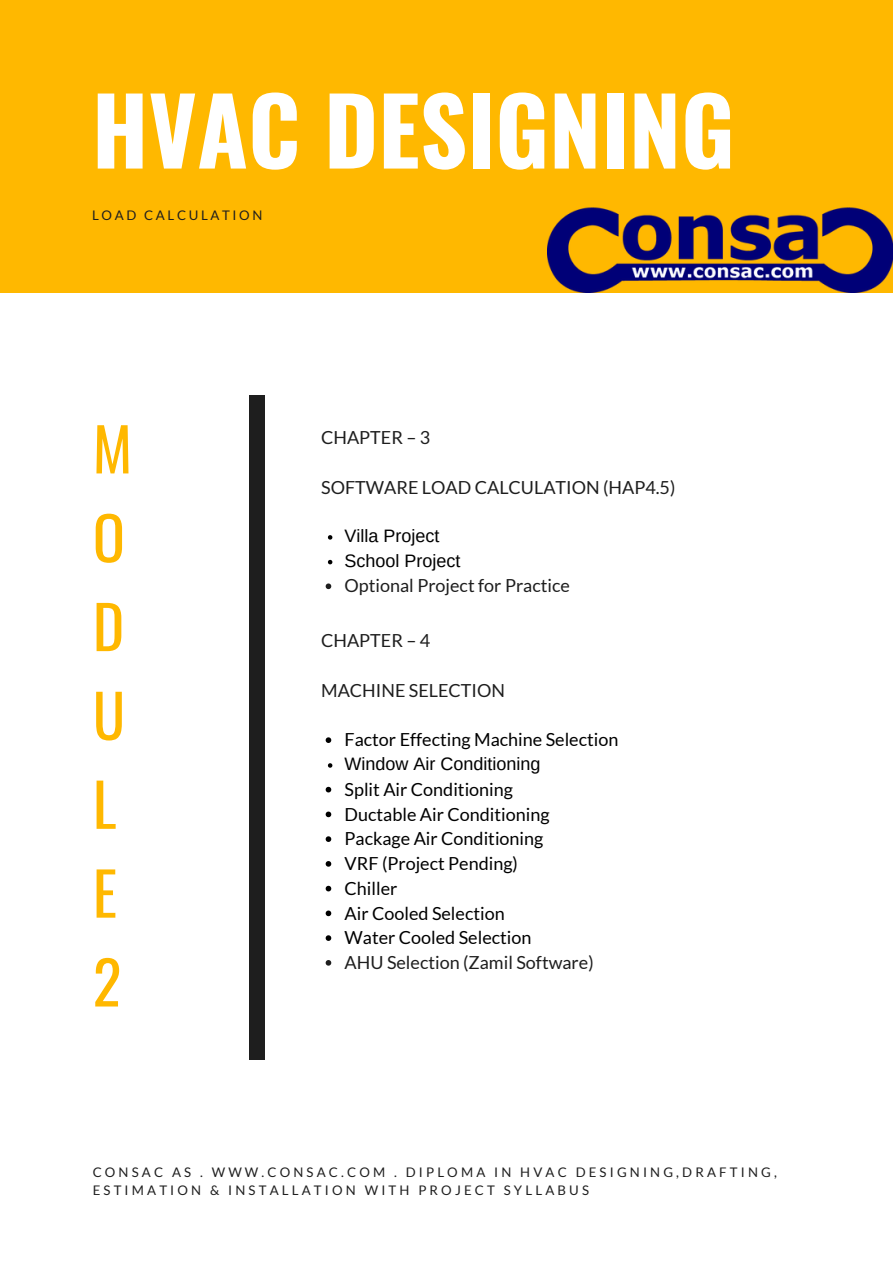
<style>
.page{position:relative;width:893px;height:1264px;background:#fff}
.page>*{position:absolute;margin:0;border:0;box-sizing:border-box;transform-origin:0 0}
.t1{font:700 92.55px "Oswald";color:#fff}
.t2{font:59.55px "Oswald";color:#ffb800}
.t3{font:18px "Lato";color:#000}
.t4{font:18px "Lato";color:#1e1e1e}
.t5{font:18px "Arimo";color:#000}
.t6{font:13.2px/18px "Lato";letter-spacing:.24em;color:#1e1e1e}
.t7{font:13.2px "Lato";letter-spacing:.2em;color:#1e1e1e}
</style>
<div class="page">
<svg style="left:328px;top:535px;width:4px;height:4px"></svg>
<svg style="left:328px;top:560px;width:4px;height:4px"></svg>
<svg style="left:325px;top:583px;width:6px;height:6px"></svg>
<div style="left:0;top:0;width:892px;height:292px;background:#ffb800"></div>
<div style="left:249px;top:395px;width:16px;height:665px;background:#1e1e1e"></div>
<svg style="left:325px;top:737px;width:6px;height:6px"></svg>
<svg style="left:328px;top:763px;width:4px;height:4px"></svg>
<svg style="left:325px;top:786px;width:6px;height:6px"></svg>
<svg style="left:325px;top:811px;width:6px;height:6px"></svg>
<svg style="left:325px;top:836px;width:6px;height:6px"></svg>
<svg style="left:325px;top:861px;width:6px;height:5px"></svg>
<svg style="left:325px;top:885px;width:6px;height:6px"></svg>
<svg style="left:325px;top:910px;width:6px;height:6px"></svg>
<svg style="left:325px;top:935px;width:6px;height:5px"></svg>
<svg style="left:325px;top:960px;width:6px;height:5px"></svg>
<img style="left:548px;top:207px;width:344px;height:85px">
<p class="t1" style="left:92px;top:58px;width:644px">HVAC DESIGNING</p>
<p class="t7" style="left:92px;top:207px;width:172px">LOAD CALCULATION</p>
<p class="t2" style="left:93px;top:402px;width:41px">M</p>
<p class="t2" style="left:93px;top:491px;width:34px">O</p>
<p class="t2" style="left:93px;top:580px;width:33px">D</p>
<p class="t2" style="left:93px;top:669px;width:34px">U</p>
<p class="t2" style="left:93px;top:757px;width:25px">L</p>
<p class="t2" style="left:93px;top:846px;width:26px">E</p>
<p class="t2" style="left:93px;top:935px;width:30px">2</p>
<p class="t4" style="left:321px;top:426px;width:111px">CHAPTER – 3</p>
<p class="t4" style="left:321px;top:476px;width:356px">SOFTWARE LOAD CALCULATION (HAP4.5)</p>
<p class="t5" style="left:344px;top:525px;width:96px">Villa Project</p>
<p class="t5" style="left:344px;top:550px;width:117px">School Project</p>
<p class="t4" style="left:344px;top:574px;width:227px">Optional Project for Practice</p>
<p class="t4" style="left:321px;top:629px;width:111px">CHAPTER – 4</p>
<p class="t4" style="left:321px;top:679px;width:185px">MACHINE SELECTION</p>
<p class="t3" style="left:344px;top:728px;width:275px">Factor Effecting Machine Selection</p>
<p class="t5" style="left:344px;top:753px;width:197px">Window Air Conditioning</p>
<p class="t3" style="left:344px;top:778px;width:170px">Split Air Conditioning</p>
<p class="t3" style="left:344px;top:802px;width:206px">Ductable Air Conditioning</p>
<p class="t3" style="left:344px;top:827px;width:200px">Package Air Conditioning</p>
<p class="t3" style="left:344px;top:852px;width:175px">VRF (Project Pending)</p>
<p class="t3" style="left:344px;top:877px;width:54px">Chiller</p>
<p class="t3" style="left:344px;top:901px;width:162px">Air Cooled Selection</p>
<p class="t3" style="left:344px;top:926px;width:188px">Water Cooled Selection</p>
<p class="t4" style="left:344px;top:951px;width:251px">AHU Selection (Zamil Software)</p>
<p class="t6" style="left:93px;top:1162px;width:685px">CONSAC AS . WWW.CONSAC.COM . DIPLOMA IN HVAC DESIGNING,DRAFTING,<br>ESTIMATION &amp; INSTALLATION WITH PROJECT SYLLABUS</p>
</div>
